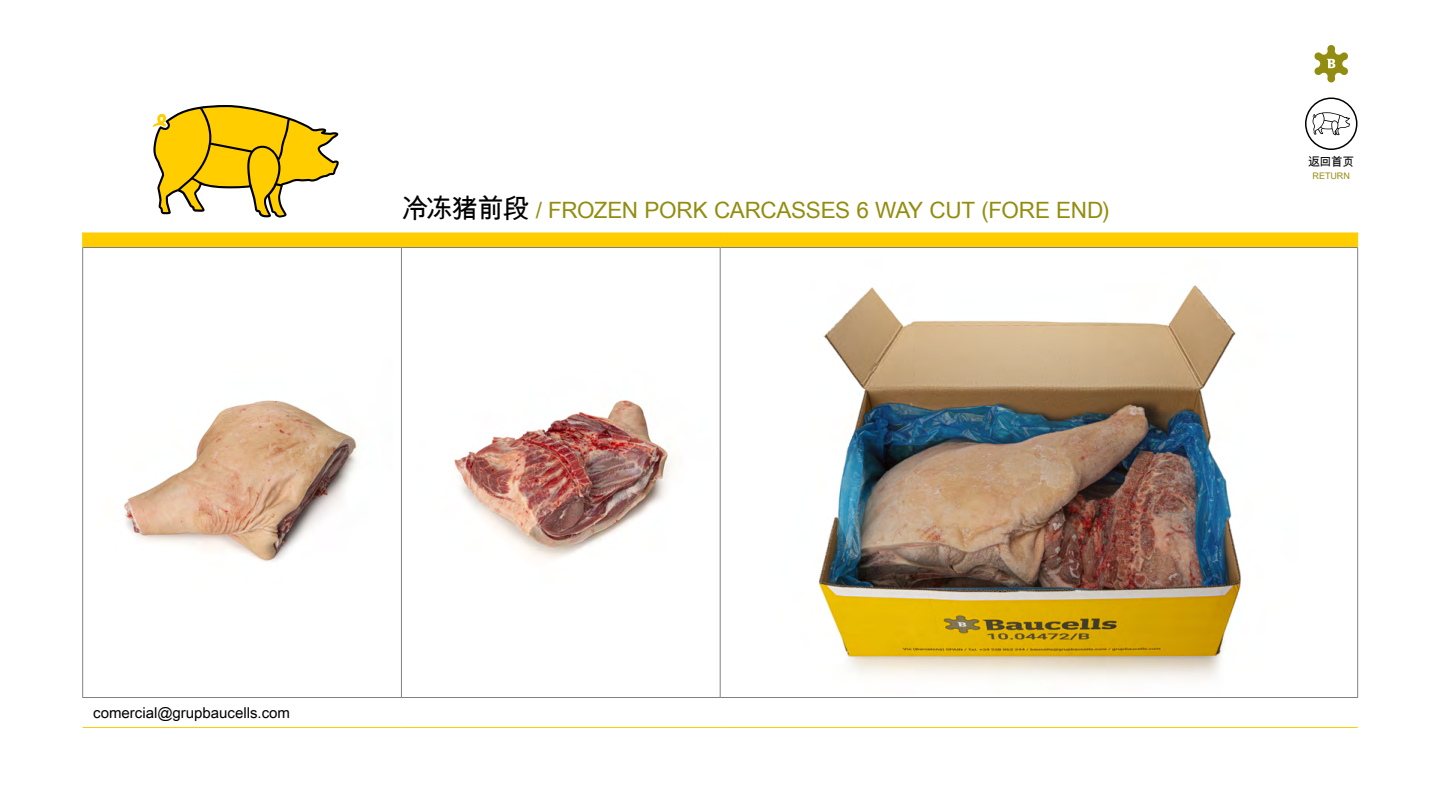
<style>
.page{position:relative;width:1440px;height:810px;background:#fff}
.page>*{position:absolute;margin:0;border:0;box-sizing:border-box;transform-origin:0 0}
.t1{font:22.5px "Arial Unicode MS";letter-spacing:-.015em;color:#928d10}
.t2{font:15px "Arial Unicode MS";color:#000}
.t3{font:12px "Arial Unicode MS";color:#000}
.t4{font:9px "Arial Unicode MS";color:#928d10}
.s1{font-size:27px;color:#000}
</style>
<div class="page">
<hr style="left:82px;top:248px;width:1px;height:449px;background:#808080">
<hr style="left:401px;top:248px;width:1px;height:449px;background:#808080">
<hr style="left:720px;top:248px;width:1px;height:449px;background:#808080">
<hr style="left:1358px;top:248px;width:1px;height:449px;background:#808080">
<hr style="left:82px;top:697px;width:319px;height:1px;background:#808080">
<hr style="left:401px;top:697px;width:319px;height:1px;background:#808080">
<hr style="left:720px;top:697px;width:638px;height:1px;background:#808080">
<svg style="left:82px;top:232px;width:1277px;height:16px;background:#f7c910"></svg>
<hr style="left:83px;top:727px;width:318px;height:1px;background:#ffcd00">
<hr style="left:401px;top:727px;width:319px;height:1px;background:#ffcd00">
<hr style="left:720px;top:727px;width:638px;height:1px;background:#ffcd00">
<svg style="left:153px;top:105px;width:186px;height:112px"></svg>
<img style="left:123px;top:400px;width:235px;height:162px">
<img style="left:454px;top:400px;width:220px;height:159px">
<img style="left:818px;top:285px;width:424px;height:395px">
<svg style="left:1312px;top:112px;width:38px;height:23px"></svg>
<div style="left:1305px;top:98px;width:53px;height:52px;border:2px solid #000;border-radius:50%"></div>
<svg style="left:1314px;top:45px;width:34px;height:37px"></svg>
<p class="t1" style="left:401px;top:193px;width:710px"><span class="s1">冷冻猪前段</span> / FROZEN PORK CARCASSES 6 WAY CUT (FORE END)</p>
<p class="t2" style="left:93px;top:702px;width:198px">comercial@grupbaucells.com</p>
<p class="t3" style="left:1308px;top:153px;width:48px">返回首页</p>
<p class="t4" style="left:1313px;top:169px;width:39px">RETURN</p>
</div>
